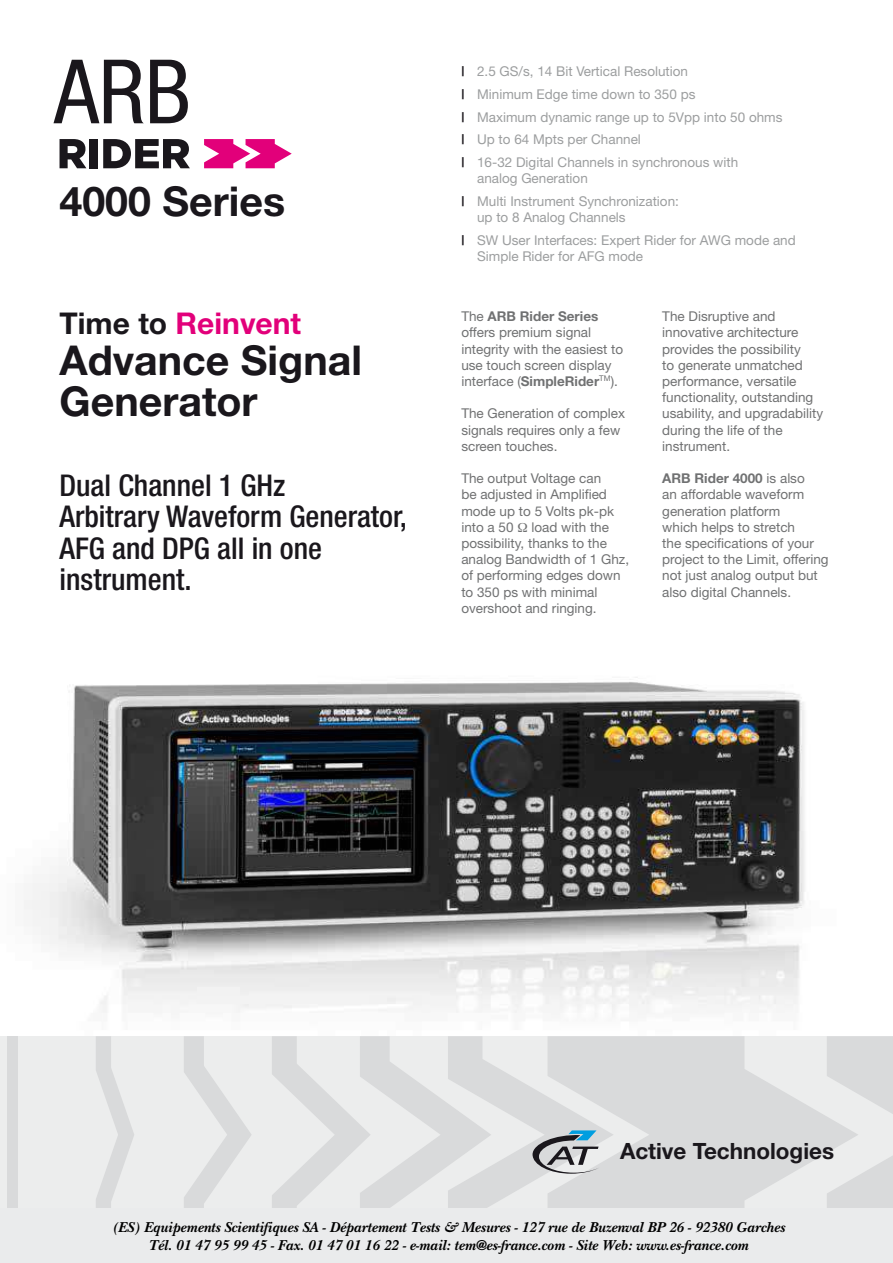
<style>
.page{position:relative;width:893px;height:1263px;background:#fff}
.page>*{position:absolute;margin:0;border:0;box-sizing:border-box;transform-origin:0 0}
.t1{font:condensed 88.95px "Helvetica Neue";color:#1a171c}
.t2{font:700 41.1px/40.5px "Helvetica Neue";color:#1a171c}
.t3{font:500 condensed 30px/31.5px "Helvetica Neue";color:#1a171c}
.t4{font:700 30px "Helvetica Neue";color:#e2007a}
.t5{font:700 22.5px "Helvetica Neue";color:#1a171c}
.t6{font:italic 700 15px/18px "New Baskerville";color:#000;text-align:center}
.t7{font:13.5px/16.2px "Helvetica Neue";color:#707172}
.t8{font:13.5px/22.6px "Helvetica Neue";color:#9c9e9f}
.s1{color:#1a171c}
.s2{font-weight:700;color:#1a171c}
.s3{font-weight:700}
</style>
<div class="page">
<img style="left:24px;top:677px;width:781px;height:337px">
<div style="left:0;top:1036px;width:893px;height:197px;background:#eceded"></div>
<svg style="left:614px;top:1036px;width:213px;height:172px;fill:#d9dadb"></svg>
<svg style="left:827px;top:1036px;width:66px;height:172px"></svg>
<svg style="left:184px;top:1036px;width:67px;height:172px"></svg>
<svg style="left:96px;top:1036px;width:38px;height:172px"></svg>
<div style="left:8px;top:1036px;width:10px;height:197px;background:#d9dadb"></div>
<svg style="left:60px;top:139px;width:26px;height:29px"></svg>
<div style="left:90px;top:139px;width:8px;height:29px;background:#1a171c"></div>
<svg style="left:103px;top:139px;width:87px;height:29px"></svg>
<svg style="left:204px;top:139px;width:88px;height:29px"></svg>
<svg style="left:272px;top:1036px;width:342px;height:172px"></svg>
<div style="left:0;top:1209px;width:893px;height:54px;background:#eaebec"></div>
<h1 class="t1" style="left:54px;top:40px;width:138px">ARB</h1>
<h2 class="t2" style="left:60px;top:180px;width:227px">4000 Series</h2>
<h3 class="t4" style="left:60px;top:305px;width:243px"><span class="s1">Time to</span> Reinvent</h3>
<h2 class="t2" style="left:60px;top:340px;width:304px">Advance Signal<br>Generator</h2>
<h3 class="t3" style="left:60px;top:469px;width:349px">Dual Channel 1 GHz<br>Arbitrary Waveform Generator,<br>AFG and DPG all in one instrument.</h3>
<p class="t8" style="left:461px;top:60px;width:323px"><span class="s2">|</span> 2.5 GS/s, 14 Bit Vertical Resolution<br><span class="s2">|</span> Minimum Edge time down to 350 ps<br><span class="s2">|</span> Maximum dynamic range up to 5Vpp into 50 ohms <span class="s2">|</span> Up to 64 Mpts per Channel<br><span class="s2">|</span> 16-32 Digital Channels in synchronous with</p>
<p class="t8" style="left:461px;top:167px;width:219px;text-indent:16px">analog Generation<br><span class="s2">|</span> Multi Instrument Synchronization:</p>
<p class="t8" style="left:461px;top:206px;width:336px;text-indent:16px">up to 8 Analog Channels<br><span class="s2">|</span> SW User Interfaces: Expert Rider for AWG mode and</p>
<p class="t8" style="left:477px;top:244px;width:168px">Simple Rider for AFG mode</p>
<p class="t7" style="left:461px;top:308px;width:163px">The <span class="s3">ARB Rider Series </span>offers premium signal integrity with the easiest to use touch screen display interface (<span class="s3">SimpleRider</span><sup>TM</sup>).</p>
<p class="t7" style="left:461px;top:405px;width:165px">The Generation of complex signals requires only a few screen touches.</p>
<p class="t7" style="left:461px;top:470px;width:154px">The output Voltage can be adjusted in Amplified mode up to 5 Volts pk-pk into a 50</p>
<p class="t7" style="left:461px;top:519px;width:169px;text-indent:70px">load with the possibility, thanks to the analog Bandwidth of 1 Ghz, of performing edges down to 350 ps with minimal overshoot and ringing.</p>
<p class="t7" style="left:662px;top:308px;width:162px">The Disruptive and innovative architecture provides the possibility<br>to generate unmatched performance, versatile functionality, outstanding usability, and upgradability during the life of the instrument.</p>
<p class="t7" style="left:662px;top:470px;width:168px"><span class="s3">ARB Rider 4000</span> is also<br>an affordable waveform generation platform<br>which helps to stretch<br>the specifications of your project to the Limit, offering not just analog output but also digital Channels.</p>
<h3 class="t5" style="left:620px;top:1137px;width:216px">Active Technologies</h3>
<p class="t6" style="left:112px;top:1219px;width:675px">(ES) Equipements Scientifiques SA - Département Tests &amp; Mesures - 127 rue de Buzenval BP 26 - 92380 Garches<br>Tél. 01 47 95 99 45 - Fax. 01 47 01 16 22 - e-mail: tem@es-france.com - Site Web: www.es-france.com</p>
</div>
